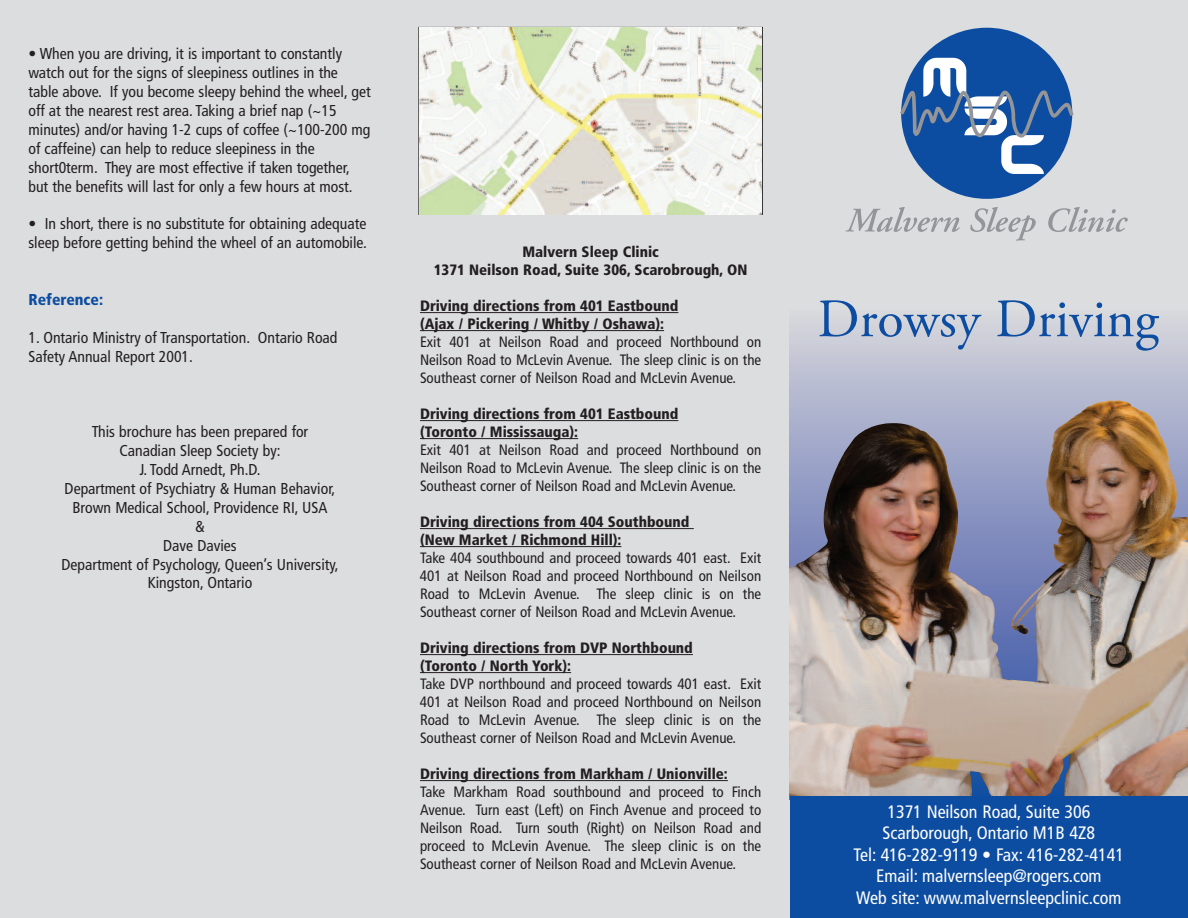
<style>
.page{position:relative;width:1188px;height:918px;background:#dcdddf}
.page>*{position:absolute;margin:0;border:0;box-sizing:border-box;transform-origin:0 0}
.t1{font:54px "Adobe Garamond Pro";color:#0d4da1}
.t2{font:condensed 18px/21.6px "Frutiger";color:#fff;text-align:center}
.t3{font:condensed 15.75px/18.9px "Frutiger";color:#231f20}
.t4{font:900 condensed 15.75px "Frutiger";color:#0d4da1}
.t5{font:condensed 15px/18px "Frutiger";color:#231f20;text-align:justify}
.t6{font:900 condensed 15px/18px "Frutiger";color:#231f20}
</style>
<div class="page">
<svg style="left:790px;top:327px;width:398px;height:73px"></svg>
<img style="left:790px;top:400px;width:398px;height:396px">
<svg style="left:846px;top:207px;width:114px;height:25px"></svg>
<svg style="left:970px;top:207px;width:66px;height:34px"></svg>
<svg style="left:1048px;top:207px;width:80px;height:25px"></svg>
<div style="left:901px;top:28px;width:171px;height:171px;background:#0d4da1;border-radius:50%"></div>
<svg style="left:900px;top:58px;width:174px;height:116px"></svg>
<div style="left:790px;top:796px;width:398px;height:122px;background:#0d4da1"></div>
<img style="left:419px;top:28px;width:343px;height:186px">
<hr style="left:420px;top:312px;width:258px;height:1px;background:#231f20">
<hr style="left:420px;top:330px;width:244px;height:1px;background:#231f20">
<hr style="left:420px;top:420px;width:258px;height:1px;background:#231f20">
<hr style="left:420px;top:438px;width:158px;height:1px;background:#231f20">
<hr style="left:420px;top:528px;width:274px;height:1px;background:#231f20">
<hr style="left:420px;top:546px;width:201px;height:1px;background:#231f20">
<hr style="left:420px;top:654px;width:273px;height:1px;background:#231f20">
<hr style="left:420px;top:672px;width:151px;height:1px;background:#231f20">
<hr style="left:420px;top:780px;width:308px;height:1px;background:#231f20">
<p class="t3" style="left:28px;top:46px;width:344px">• When you are driving, it is important to constantly watch out for the signs of sleepiness outlines in the table above. If you become sleepy behind the wheel, get off at the nearest rest area. Taking a brief nap (~15 minutes) and/or having 1-2 cups of coffee (~100-200 mg of caffeine) can help to reduce sleepiness in the short0term. They are most effective if taken together, but the benefits will last for only a few hours at most.</p>
<p class="t3" style="left:28px;top:216px;width:340px">• In short, there is no substitute for obtaining adequate sleep before getting behind the wheel of an automobile.</p>
<p class="t4" style="left:28px;top:293px;width:76px">Reference:</p>
<p class="t3" style="left:28px;top:329px;width:311px">1. Ontario Ministry of Transportation. Ontario Road<br>Safety Annual Report 2001.</p>
<p class="t3" style="left:62px;top:424px;width:278px;text-align:center">This brochure has been prepared for<br>Canadian Sleep Society by:<br>J. Todd Arnedt, Ph.D.<br>Department of Psychiatry &amp; Human Behavior,<br>Brown Medical School, Providence RI, USA<br>&amp;<br>Dave Davies<br>Department of Psychology, Queen’s University,<br>Kingston, Ontario</p>
<p class="t6" style="left:434px;top:244px;width:315px;text-align:center">Malvern Sleep Clinic<br>1371 Neilson Road, Suite 306, Scarobrough, ON</p>
<p class="t6" style="left:420px;top:298px;width:260px">Driving directions from 401 Eastbound (Ajax / Pickering / Whitby / Oshawa):</p>
<p class="t5" style="left:420px;top:334px;width:343px">Exit 401 at Neilson Road and proceed Northbound on Neilson Road to McLevin Avenue. The sleep clinic is on the Southeast corner of Neilson Road and McLevin Avenue.</p>
<p class="t6" style="left:420px;top:406px;width:260px">Driving directions from 401 Eastbound (Toronto / Mississauga):</p>
<p class="t5" style="left:420px;top:442px;width:343px">Exit 401 at Neilson Road and proceed Northbound on Neilson Road to McLevin Avenue. The sleep clinic is on the Southeast corner of Neilson Road and McLevin Avenue.</p>
<p class="t6" style="left:420px;top:514px;width:271px">Driving directions from 404 Southbound (New Market / Richmond Hill):</p>
<p class="t5" style="left:420px;top:550px;width:343px">Take 404 southbound and proceed towards 401 east. Exit 401 at Neilson Road and proceed Northbound on Neilson Road to McLevin Avenue. The sleep clinic is on the Southeast corner of Neilson Road and McLevin Avenue.</p>
<p class="t6" style="left:420px;top:640px;width:274px">Driving directions from DVP Northbound (Toronto / North York):</p>
<p class="t5" style="left:420px;top:676px;width:343px">Take DVP northbound and proceed towards 401 east. Exit 401 at Neilson Road and proceed Northbound on Neilson Road to McLevin Avenue. The sleep clinic is on the Southeast corner of Neilson Road and McLevin Avenue.</p>
<p class="t6" style="left:420px;top:766px;width:309px">Driving directions from Markham / Unionville:</p>
<p class="t5" style="left:420px;top:784px;width:343px">Take Markham Road southbound and proceed to Finch Avenue. Turn east (Left) on Finch Avenue and proceed to Neilson Road. Turn south (Right) on Neilson Road and proceed to McLevin Avenue. The sleep clinic is on the Southeast corner of Neilson Road and McLevin Avenue.</p>
<h1 class="t1" style="left:817px;top:298px;width:343px">Drowsy Driving</h1>
<p class="t2" style="left:854px;top:802px;width:272px">1371 Neilson Road, Suite 306<br>Scarborough, Ontario M1B 4Z8<br>Tel: 416-282-9119 • Fax: 416-282-4141<br>Email: malvernsleep@rogers.com<br>Web site: www.malvernsleepclinic.com</p>
</div>
